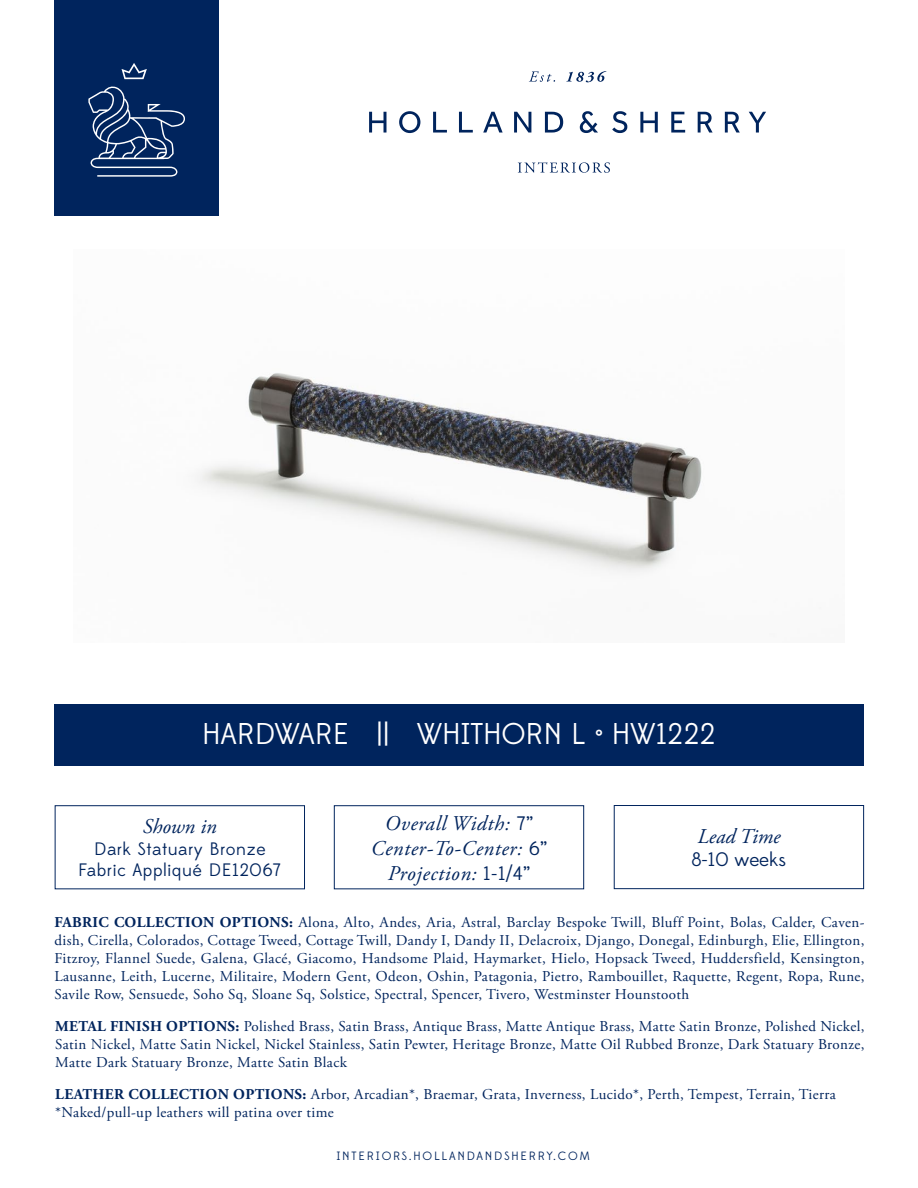
<style>
.page{position:relative;width:918px;height:1188px;background:#fff}
.page>*{position:absolute;margin:0;border:0;box-sizing:border-box;transform-origin:0 0}
.t1{font:30px "Edmondsans";color:#fff}
.t2{font:italic 21px/25.2px "Adobe Garamond Pro";letter-spacing:.03em;color:#00245d;text-align:center}
.t3{font:italic 21px "Adobe Garamond Pro";color:#00245d}
.t4{font:19.5px "Edmondsans";color:#00245d}
.t5{font:18px/21.6px "Edmondsans";letter-spacing:.03em;color:#00245d;text-align:center}
.t6{font:15px/18px "Adobe Garamond Pro";letter-spacing:.025em;color:#00245d;text-align:justify}
.t7{font:12px "Edmondsans";letter-spacing:.15em;color:#00245d}
.s1{font-family:"Edmondsans";font-style:normal;font-size:19.5px}
.s2{font-weight:700}
</style>
<div class="page">
<div style="left:54px;top:704px;width:810px;height:62px;background:#00245d"></div>
<div style="left:54px;top:0;width:165px;height:216px;background:#00245d"></div>
<svg style="left:122px;top:63px;width:25px;height:16px"></svg>
<svg style="left:88px;top:86px;width:96px;height:90px"></svg>
<svg style="left:518px;top:162px;width:92px;height:11px"></svg>
<svg style="left:529px;top:71px;width:26px;height:11px"></svg>
<svg style="left:566px;top:71px;width:40px;height:11px"></svg>
<svg style="left:369px;top:112px;width:17px;height:21px"></svg>
<svg style="left:399px;top:111px;width:21px;height:22px"></svg>
<svg style="left:433px;top:112px;width:14px;height:21px"></svg>
<svg style="left:459px;top:112px;width:14px;height:21px"></svg>
<svg style="left:483px;top:112px;width:20px;height:21px"></svg>
<svg style="left:514px;top:112px;width:17px;height:21px"></svg>
<svg style="left:545px;top:112px;width:18px;height:21px"></svg>
<svg style="left:580px;top:111px;width:18px;height:22px"></svg>
<svg style="left:612px;top:111px;width:15px;height:22px"></svg>
<svg style="left:640px;top:112px;width:18px;height:21px"></svg>
<svg style="left:671px;top:112px;width:14px;height:21px"></svg>
<svg style="left:698px;top:112px;width:15px;height:21px"></svg>
<svg style="left:725px;top:112px;width:15px;height:21px"></svg>
<svg style="left:749px;top:112px;width:17px;height:21px"></svg>
<img style="left:197px;top:373px;width:505px;height:200px">
<div style="left:55px;top:805px;width:250px;height:84px;border:1px solid #00245d"></div>
<div style="left:334px;top:805px;width:250px;height:84px;border:1px solid #00245d"></div>
<div style="left:614px;top:805px;width:250px;height:84px;border:1px solid #00245d"></div>
<h1 class="t1" style="left:202px;top:717px;width:515px">HARDWARE || WHITHORN L • HW1222</h1>
<h2 class="t2" style="left:143px;top:815px;width:75px">Shown in</h2>
<p class="t5" style="left:78px;top:839px;width:205px">Dark Statuary Bronze<br>Fabric Appliqué DE12067</p>
<h2 class="t2" style="left:371px;top:811px;width:178px">Overall Width: <span class="s1">7”<br></span>Center-To-Center: <span class="s1">6”<br></span>Projection: <span class="s1">1-1/4”</span></h2>
<h2 class="t3" style="left:697px;top:824px;width:85px">Lead Time</h2>
<h3 class="t4" style="left:691px;top:849px;width:96px">8-10 weeks</h3>
<p class="t6" style="left:55px;top:914px;width:812px"><span class="s2">FABRIC COLLECTION OPTIONS:</span> Alona, Alto, Andes, Aria, Astral, Barclay Bespoke Twill, Bluff Point, Bolas, Calder, Caven&shy;dish, Cirella, Colorados, Cottage Tweed, Cottage Twill, Dandy I, Dandy II, Delacroix, Django, Donegal, Edinburgh, Elie, Ellington, Fitzroy, Flannel Suede, Galena, Glacé, Giacomo, Handsome Plaid, Haymarket, Hielo, Hopsack Tweed, Huddersfield, Kensington, Lausanne, Leith, Lucerne, Militaire, Modern Gent, Odeon, Oshin, Patagonia, Pietro, Rambouillet, Raquette, Regent, Ropa, Rune, Savile Row, Sensuede, Soho Sq, Sloane Sq, Solstice, Spectral, Spencer, Tivero, Westminster Hounstooth</p>
<p class="t6" style="left:55px;top:1017px;width:811px"><span class="s2">METAL FINISH OPTIONS:</span> Polished Brass, Satin Brass, Antique Brass, Matte Antique Brass, Matte Satin Bronze, Polished Nickel, Satin Nickel, Matte Satin Nickel, Nickel Stainless, Satin Pewter, Heritage Bronze, Matte Oil Rubbed Bronze, Dark Statuary Bronze, Matte Dark Statuary Bronze, Matte Satin Black</p>
<p class="t6" style="left:55px;top:1086px;width:782px"><span class="s2">LEATHER COLLECTION OPTIONS:</span> Arbor, Arcadian*, Braemar, Grata, Inverness, Lucido*, Perth, Tempest, Terrain, Tierra *Naked/pull-up leathers will patina over time</p>
<p class="t7" style="left:336px;top:1149px;width:255px">INTERIORS.HOLLANDANDSHERRY.COM</p>
</div>
